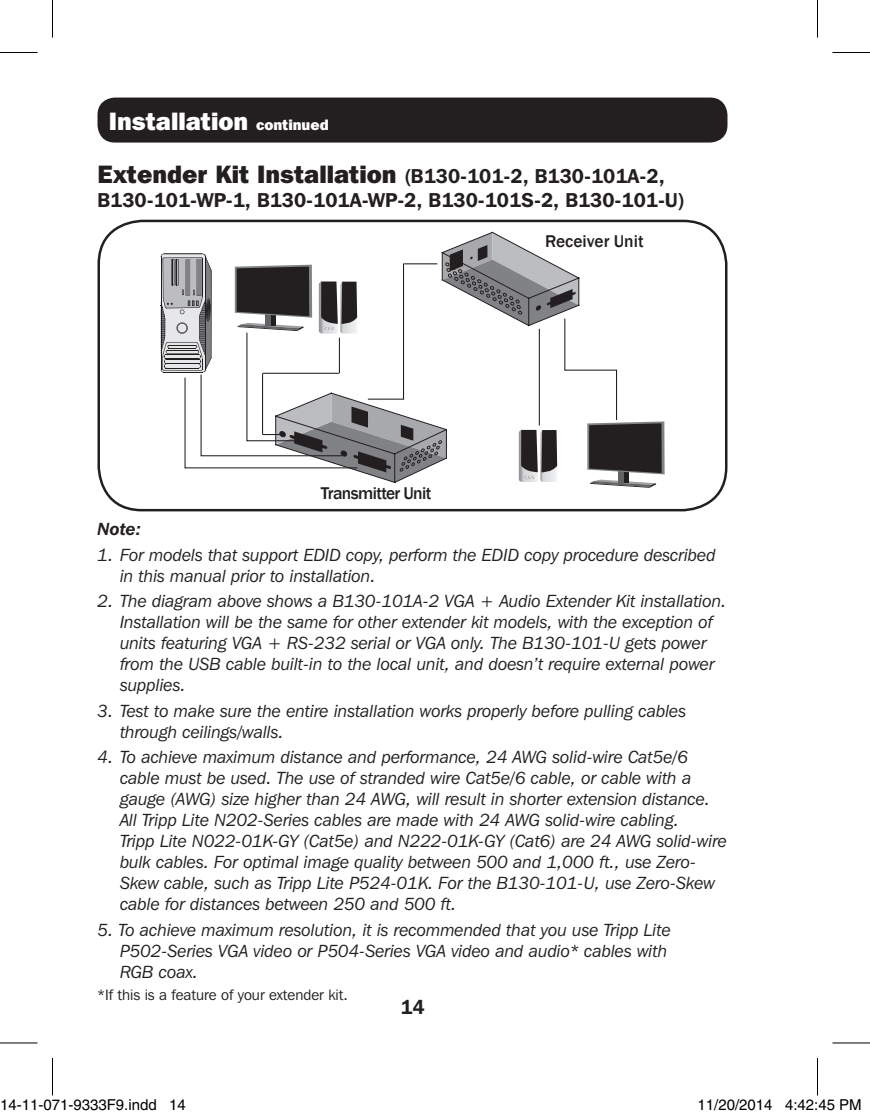
<style>
.page{position:relative;width:870px;height:1118px;background:#fff}
.page>*{position:absolute;margin:0;border:0;box-sizing:border-box;transform-origin:0 0}
.t1{font:800 25px "Franklin Gothic IT Cby BT";color:#fff}
.t2{font:600 20px/24px "Franklin Gothic IT Cby BT";color:#231f20}
.t3{font:italic 17.5px/21px "Franklin Gothic IT Cby BT";color:#231f20}
.t4{font:500 17.5px "Franklin Gothic";letter-spacing:-.035em;color:#231f20}
.t5{font:500 17.5px "Franklin Gothic";color:#231f20}
.t6{font:italic 600 17.5px "Franklin Gothic IT Cby BT";color:#231f20}
.t7{font:15px "Helvetica";color:#000}
.t8{font:15px "Franklin Gothic IT Cby BT";color:#231f20}
.s1{font-size:15px}
.s2{font-weight:800;font-size:25px}
</style>
<div class="page">
<div style="left:98px;top:98px;width:630px;height:44px;background:#231f20;border-radius:18px"></div>
<svg style="left:161px;top:231px;width:504px;height:257px"></svg>
<div style="left:97px;top:220px;width:631px;height:291px;border:2px solid #231f20;border-radius:43px"></div>
<hr style="left:0;top:52px;width:38px;height:1px;background:#000">
<hr style="left:832px;top:52px;width:38px;height:1px;background:#000">
<hr style="left:0;top:1042px;width:38px;height:1px;background:#000">
<hr style="left:832px;top:1042px;width:38px;height:1px;background:#000">
<hr style="left:52px;top:0;width:1px;height:38px;background:#000">
<hr style="left:52px;top:1058px;width:1px;height:37px;background:#000">
<hr style="left:817px;top:0;width:1px;height:38px;background:#000">
<hr style="left:817px;top:1058px;width:1px;height:37px;background:#000">
<div style="left:45px;top:1100px;width:5px;height:10px;border:1px solid #fff;border-radius:50%"></div>
<div style="left:43px;top:1099px;width:9px;height:12px;border:1px solid #fff;border-radius:50%"></div>
<div style="left:728px;top:1100px;width:6px;height:10px;border:1px solid #fff;border-radius:50%"></div>
<div style="left:727px;top:1099px;width:8px;height:12px;border:1px solid #fff;border-radius:50%"></div>
<svg style="left:733px;top:1100px;width:2px;height:10px"></svg>
<div style="left:749px;top:1100px;width:5px;height:10px;border:1px solid #fff;border-radius:50%"></div>
<div style="left:748px;top:1099px;width:8px;height:12px;border:1px solid #fff;border-radius:50%"></div>
<p class="t1" style="left:109px;top:105px;width:221px">Installation <span class="s1">continued</span></p>
<p class="t2" style="left:98px;top:163px;width:589px"><span class="s2">Extender Kit Installation</span> (B130-101-2, B130-101A-2,<br>B130-101-WP-1, B130-101A-WP-2, B130-101S-2, B130-101-U)</p>
<p class="t4" style="left:321px;top:482px;width:112px">Transmitter Unit</p>
<p class="t5" style="left:545px;top:230px;width:100px">Receiver Unit</p>
<p class="t6" style="left:98px;top:518px;width:45px">Note:</p>
<p class="t3" style="left:120px;top:544px;width:597px;text-indent:-22px">1. For models that support EDID copy, perform the EDID copy procedure described in this manual prior to installation.</p>
<p class="t3" style="left:120px;top:590px;width:608px;text-indent:-22px">2. The diagram above shows a B130-101A-2 VGA + Audio Extender Kit installation.<br>Installation will be the same for other extender kit models, with the exception of units featuring VGA + RS-232 serial or VGA only. The B130-101-U gets power from the USB cable built-in to the local unit, and doesn’t require external power supplies.</p>
<p class="t3" style="left:120px;top:700px;width:568px;text-indent:-22px">3. Test to make sure the entire installation works properly before pulling cables through ceilings/walls.</p>
<p class="t3" style="left:120px;top:746px;width:608px;text-indent:-22px">4. To achieve maximum distance and performance, 24 AWG solid-wire Cat5e/6 cable must be used. The use of stranded wire Cat5e/6 cable, or cable with a gauge (AWG) size higher than 24 AWG, will result in shorter extension distance.<br>All Tripp Lite N202-Series cables are made with 24 AWG solid-wire cabling.<br>Tripp Lite N022-01K-GY (Cat5e) and N222-01K-GY (Cat6) are 24 AWG solid-wire bulk cables. For optimal image quality between 500 and 1,000 ft., use Zero-Skew cable, such as Tripp Lite P524-01K. For the B130-101-U, use Zero-Skew cable for distances between 250 and 500 ft.</p>
<p class="t3" style="left:120px;top:919px;width:552px;text-indent:-22px">5. To achieve maximum resolution, it is recommended that you use Tripp Lite<br>P502-Series VGA video or P504-Series VGA video and audio* cables with<br>RGB coax.</p>
<p class="t8" style="left:98px;top:985px;width:252px">*If this is a feature of your extender kit.</p>
<p class="t2" style="left:400px;top:994px;width:26px">14</p>
<p class="t7" style="left:0;top:1096px;width:187px">14-11-071-9333F9.indd 14</p>
<p class="t7" style="left:698px;top:1096px;width:166px">11/20/2014 4:42:45 PM</p>
</div>
